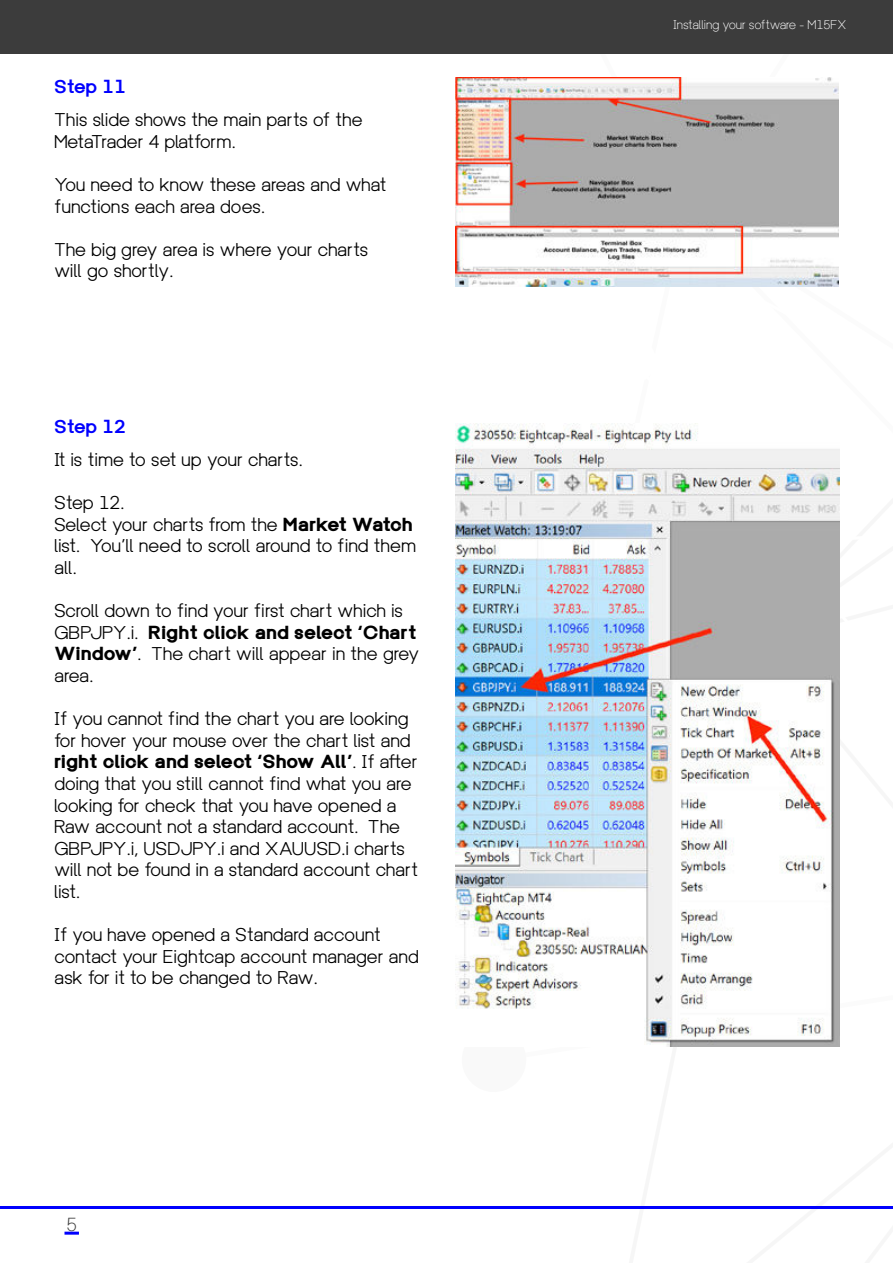
<style>
.page{position:relative;width:893px;height:1263px;background:#fff}
.page>*{position:absolute;margin:0;border:0;box-sizing:border-box;transform-origin:0 0}
.t1{font:18px/21.6px "Univa Nova";letter-spacing:-.03em;color:#000}
.t2{font:700 18px "Univa Nova";letter-spacing:-.015em;color:#0000fe}
.t3{font:300 18px "Univa Nova";color:#3c3c3c}
.t4{font:300 12px "Univa Nova";letter-spacing:-.03em;color:#fff}
.s1{font-weight:800}
</style>
<div class="page">
<hr style="left:0;top:1206px;width:893px;height:3px;background:#0000fe">
<hr style="left:65px;top:1232px;width:14px;height:3px;background:#0000fe">
<div style="left:0;top:0;width:893px;height:54px;background:#3c3c3c"></div>
<img style="left:455px;top:424px;width:385px;height:623px">
<img style="left:455px;top:77px;width:384px;height:209px">
<p class="t2" style="left:54px;top:74px;width:73px">Step 11</p>
<p class="t1" style="left:54px;top:108px;width:310px">This slide shows the main parts of the<br>MetaTrader 4 platform.</p>
<p class="t1" style="left:54px;top:173px;width:334px">You need to know these areas and what functions each area does.</p>
<p class="t1" style="left:54px;top:238px;width:316px">The big grey area is where your charts will go shortly.</p>
<p class="t2" style="left:54px;top:414px;width:73px">Step 12</p>
<p class="t1" style="left:54px;top:448px;width:250px">It is time to set up your charts.</p>
<p class="t1" style="left:54px;top:491px;width:364px">Step 12.<br>Select your charts from the <span class="s1">Market Watch </span>list. You’ll need to scroll around to find them all.</p>
<p class="t1" style="left:54px;top:599px;width:367px">Scroll down to find your first chart which is<br>GBPJPY.i. <span class="s1">Right click and select ‘Chart<br>Window’</span>. The chart will appear in the grey area.</p>
<p class="t1" style="left:54px;top:707px;width:366px">If you cannot find the chart you are looking for hover your mouse over the chart list and <span class="s1">right click and select ‘Show All’</span>. If after doing that you still cannot find what you are looking for check that you have opened a Raw account not a standard account. The GBPJPY.i, USDJPY.i and XAUUSD.i charts will not be found in a standard account chart list.</p>
<p class="t1" style="left:54px;top:923px;width:367px">If you have opened a Standard account contact your Eightcap account manager and ask for it to be changed to Raw.</p>
<p class="t3" style="left:66px;top:1217px;width:12px">5</p>
<p class="t4" style="left:673px;top:20px;width:175px">Installing your software - M15FX</p>
</div>
